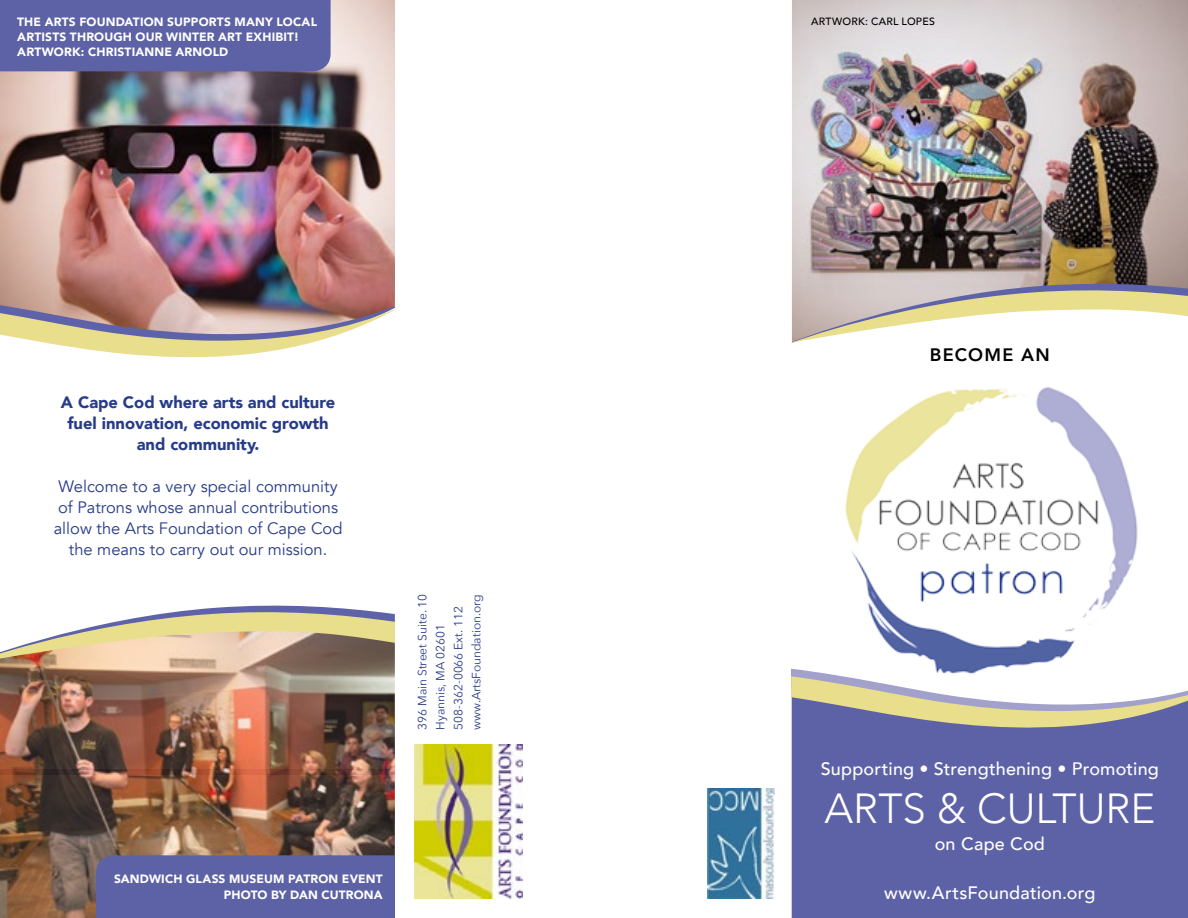
<style>
.page{position:relative;width:1188px;height:918px;background:#fff}
.page>*{position:absolute;margin:0;border:0;box-sizing:border-box;transform-origin:0 0}
.t1{font:300 42px "Avenir";color:#fff}
.t2{font:500 18px "Avenir";letter-spacing:.01em;color:#fff}
.t3{font:800 18px "Avenir";letter-spacing:.07em;color:#000}
.t4{font:16.5px/21px "Avenir";color:#283b89;text-align:center}
.t5{font:900 16.5px/21px "Avenir";color:#273c88;text-align:center}
.t6{font:900 12px/15px "Avenir";letter-spacing:.015em;color:#fff}
.t7{font:12px/18px "Avenir Next";color:#283b89}
.t8{font:500 10.5px "Avenir";letter-spacing:.025em;color:#000}
</style>
<div class="page">
<div style="left:792px;top:760px;width:396px;height:158px;background:#5d62a6"></div>
<img style="left:0;top:664px;width:395px;height:254px">
<img style="left:792px;top:0;width:396px;height:276px">
<img style="left:708px;top:788px;width:66px;height:110px">
<img style="left:845px;top:387px;width:293px;height:282px">
<svg style="left:792px;top:276px;width:396px;height:67px"></svg>
<svg style="left:791px;top:669px;width:397px;height:91px"></svg>
<img style="left:0;top:0;width:395px;height:283px">
<div style="left:0;top:0;width:331px;height:71px;background:#5d62a6"></div>
<img style="left:0;top:283px;width:395px;height:75px">
<div style="left:96px;top:855px;width:299px;height:63px;background:#5d62a6"></div>
<svg style="left:0;top:605px;width:395px;height:59px"></svg>
<img style="left:414px;top:744px;width:108px;height:154px">
<p class="t6" style="left:17px;top:14px;width:301px">THE ARTS FOUNDATION SUPPORTS MANY LOCAL<br>ARTISTS THROUGH OUR WINTER ART EXHIBIT!<br>ARTWORK: CHRISTIANNE ARNOLD</p>
<h3 class="t5" style="left:61px;top:391px;width:276px">A Cape Cod where arts and culture fuel innovation, economic growth and community.</h3>
<h3 class="t4" style="left:54px;top:476px;width:290px">Welcome to a very special community of Patrons whose annual contributions allow the Arts Foundation of Cape Cod the means to carry out our mission.</h3>
<p class="t7" style="left:413px;top:730px;width:138px;rotate:-90deg">396 Main Street Suite. 10<br>Hyannis, MA 02601<br>508-362-0066 Ext. 112 www.ArtsFoundation.org</p>
<p class="t6" style="left:114px;top:870px;width:270px;line-height:16.5px;text-align:right">SANDWICH GLASS MUSEUM PATRON EVENT<br>PHOTO BY DAN CUTRONA</p>
<p class="t8" style="left:811px;top:12px;width:125px">ARTWORK: CARL LOPES</p>
<h2 class="t3" style="left:930px;top:341px;width:121px">BECOME AN</h2>
<h2 class="t2" style="left:821px;top:753px;width:340px">Supporting • Strengthening • Promoting</h2>
<h1 class="t1" style="left:824px;top:784px;width:332px">ARTS &amp; CULTURE</h1>
<h2 class="t2" style="left:935px;top:828px;width:112px">on Cape Cod</h2>
<h2 class="t2" style="left:884px;top:877px;width:213px">www.ArtsFoundation.org</h2>
</div>
